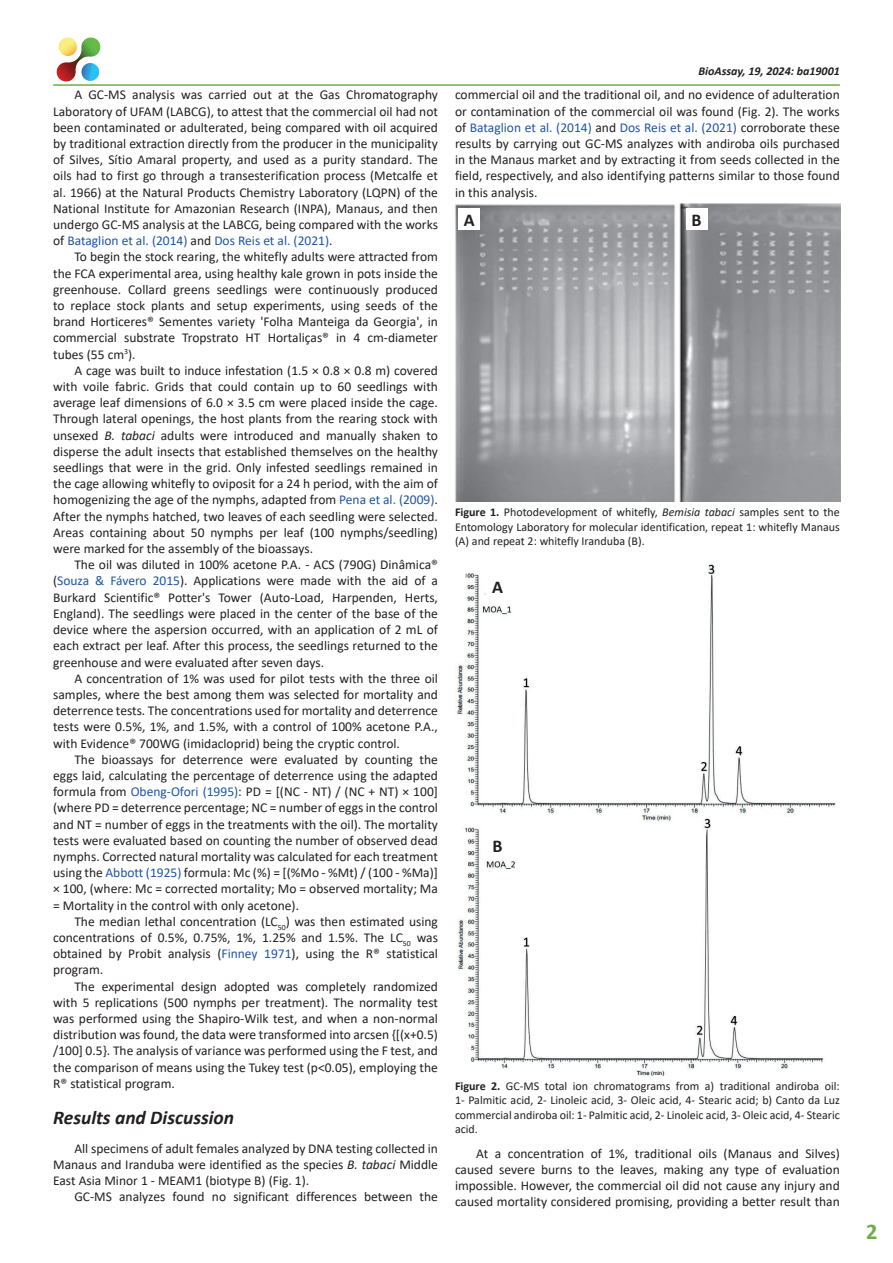
<style>
.page{position:relative;width:893px;height:1263px;background:#fff}
.page>*{position:absolute;margin:0;border:0;box-sizing:border-box;transform-origin:0 0}
.PageNumber{font:700 22.5px "Calibri";color:#70ad46}
.TitleTopic{font:italic 700 19.5px "Calibri";color:#231f20}
.t1{font:700 18px "Calibri";color:#231f20}
.t2{font:13.5px/16.2px "Calibri";color:#231f20;text-align:justify}
.Legend{font:12px/14.4px "Calibri";color:#231f20;text-align:justify}
.t3{font:italic 700 12px "Calibri";color:#231f20}
.s1{color:#1e56a6}
.s2{font-style:italic}
.s3{font-weight:700}
</style>
<div class="page">
<hr style="left:53px;top:84px;width:787px;height:2px;background:#70ad46">
<img style="left:56px;top:37px;width:45px;height:45px">
<img style="left:455px;top:204px;width:385px;height:298px">
<img style="left:455px;top:564px;width:381px;height:511px">
<div style="left:459px;top:208px;width:21px;height:22px;background:#fff"></div>
<div style="left:686px;top:208px;width:21px;height:22px;background:#fff"></div>
<div style="left:487px;top:575px;width:21px;height:21px;background:#fff"></div>
<div style="left:487px;top:834px;width:21px;height:22px;background:#fff"></div>
<p class="t2" style="left:53px;top:86px;width:386px;text-indent:21px">A GC-MS analysis was carried out at the Gas Chromatography Laboratory of UFAM (LABCG), to attest that the commercial oil had not been contaminated or adulterated, being compared with oil acquired by traditional extraction directly from the producer in the municipality of Silves, Sítio Amaral property, and used as a purity standard. The oils had to first go through a transesterification process (Metcalfe et al. 1966) at the Natural Products Chemistry Laboratory (LQPN) of the National Institute for Amazonian Research (INPA), Manaus, and then undergo GC-MS analysis at the LABCG, being compared with the works of <span class="s1">Bataglion et al. (2014)</span> and <span class="s1">Dos Reis et al. (2021)</span>.</p>
<p class="t2" style="left:53px;top:248px;width:386px;text-indent:21px">To begin the stock rearing, the whitefly adults were attracted from the FCA experimental area, using healthy kale grown in pots inside the greenhouse. Collard greens seedlings were continuously produced to replace stock plants and setup experiments, using seeds of the brand Horticeres® Sementes variety 'Folha Manteiga da Georgia', in commercial substrate Tropstrato HT Hortaliças® in 4 cm-diameter tubes (55 cm<sup>3</sup>).</p>
<p class="t2" style="left:53px;top:362px;width:386px;text-indent:21px">A cage was built to induce infestation (1.5 × 0.8 × 0.8 m) covered with voile fabric. Grids that could contain up to 60 seedlings with average leaf dimensions of 6.0 × 3.5 cm were placed inside the cage.<br>Through lateral openings, the host plants from the rearing stock with unsexed <span class="s2">B. tabaci</span> adults were introduced and manually shaken to disperse the adult insects that established themselves on the healthy seedlings that were in the grid. Only infested seedlings remained in the cage allowing whitefly to oviposit for a 24 h period, with the aim of homogenizing the age of the nymphs, adapted from <span class="s1">Pena et al. (2009)</span>.<br>After the nymphs hatched, two leaves of each seedling were selected.<br>Areas containing about 50 nymphs per leaf (100 nymphs/seedling) were marked for the assembly of the bioassays.</p>
<p class="t2" style="left:53px;top:556px;width:386px;text-indent:21px">The oil was diluted in 100% acetone P.A. - ACS (790G) Dinâmica® (<span class="s1">Souza &amp; Fávero 2015</span>). Applications were made with the aid of a Burkard Scientific® Potter's Tower (Auto-Load, Harpenden, Herts, England). The seedlings were placed in the center of the base of the device where the aspersion occurred, with an application of 2 mL of each extract per leaf. After this process, the seedlings returned to the greenhouse and were evaluated after seven days.</p>
<p class="t2" style="left:53px;top:670px;width:386px;text-indent:21px">A concentration of 1% was used for pilot tests with the three oil samples, where the best among them was selected for mortality and deterrence tests. The concentrations used for mortality and deterrence tests were 0.5%, 1%, and 1.5%, with a control of 100% acetone P.A., with Evidence® 700WG (imidacloprid) being the cryptic control.</p>
<p class="t2" style="left:53px;top:751px;width:386px;text-indent:21px">The bioassays for deterrence were evaluated by counting the eggs laid, calculating the percentage of deterrence using the adapted formula from <span class="s1">Obeng-Ofori (1995)</span>: PD = [(NC - NT) / (NC + NT) × 100] (where PD = deterrence percentage; NC = number of eggs in the control and NT = number of eggs in the treatments with the oil). The mortality tests were evaluated based on counting the number of observed dead nymphs. Corrected natural mortality was calculated for each treatment using the <span class="s1">Abbott (1925)</span> formula: Mc (%) = [(%Mo - %Mt) / (100 - %Ma)] × 100, (where: Mc = corrected mortality; Mo = observed mortality; Ma = Mortality in the control with only acetone).</p>
<p class="t2" style="left:53px;top:913px;width:386px;text-indent:21px">The median lethal concentration (LC<sub>50</sub>) was then estimated using concentrations of 0.5%, 0.75%, 1%, 1.25% and 1.5%. The LC<sub>50</sub> was obtained by Probit analysis (<span class="s1">Finney 1971</span>), using the R® statistical program.</p>
<p class="t2" style="left:53px;top:977px;width:386px;text-indent:21px">The experimental design adopted was completely randomized with 5 replications (500 nymphs per treatment). The normality test was performed using the Shapiro-Wilk test, and when a non-normal distribution was found, the data were transformed into arcsen {[(x+0.5) /100] 0.5}. The analysis of variance was performed using the F test, and the comparison of means using the Tukey test (p&lt;0.05), employing the R® statistical program.</p>
<p class="TitleTopic" style="left:53px;top:1104px;width:182px">Results and Discussion</p>
<p class="t2" style="left:53px;top:1140px;width:386px;text-indent:21px">All specimens of adult females analyzed by DNA testing collected in Manaus and Iranduba were identified as the species <span class="s2">B. tabaci</span> Middle East Asia Minor 1 - MEAM1 (biotype B) (Fig. 1).</p>
<p class="t2" style="left:74px;top:1188px;width:365px">GC-MS analyzes found no significant differences between the</p>
<p class="t3" style="left:698px;top:63px;width:143px">BioAssay, 19, 2024: ba19001</p>
<p class="t2" style="left:455px;top:86px;width:386px">commercial oil and the traditional oil, and no evidence of adulteration or contamination of the commercial oil was found (Fig. 2). The works of <span class="s1">Bataglion et al. (2014)</span> and <span class="s1">Dos Reis et al. (2021)</span> corroborate these results by carrying out GC-MS analyzes with andiroba oils purchased in the Manaus market and by extracting it from seeds collected in the field, respectively, and also identifying patterns similar to those found in this analysis.</p>
<p class="t1" style="left:464px;top:207px;width:12px">A</p>
<p class="t1" style="left:691px;top:207px;width:12px">B</p>
<p class="Legend" style="left:455px;top:505px;width:386px"><span class="s3">Figure 1.</span> Photodevelopment of whitefly, <span class="s2">Bemisia tabaci</span> samples sent to the Entomology Laboratory for molecular identification, repeat 1: whitefly Manaus (A) and repeat 2: whitefly Iranduba (B).</p>
<p class="t1" style="left:492px;top:574px;width:12px">A</p>
<p class="t1" style="left:492px;top:833px;width:12px">B</p>
<p class="Legend" style="left:455px;top:1078px;width:386px"><span class="s3">Figure 2.</span> GC-MS total ion chromatograms from a) traditional andiroba oil:<br>1- Palmitic acid, 2- Linoleic acid, 3- Oleic acid, 4- Stearic acid; b) Canto da Luz commercial andiroba oil: 1- Palmitic acid, 2- Linoleic acid, 3- Oleic acid, 4- Stearic acid.</p>
<p class="t2" style="left:455px;top:1145px;width:386px;text-indent:21px">At a concentration of 1%, traditional oils (Manaus and Silves) caused severe burns to the leaves, making any type of evaluation impossible. However, the commercial oil did not cause any injury and caused mortality considered promising, providing a better result than</p>
<p class="PageNumber" style="left:866px;top:1216px;width:13px">2</p>
</div>
